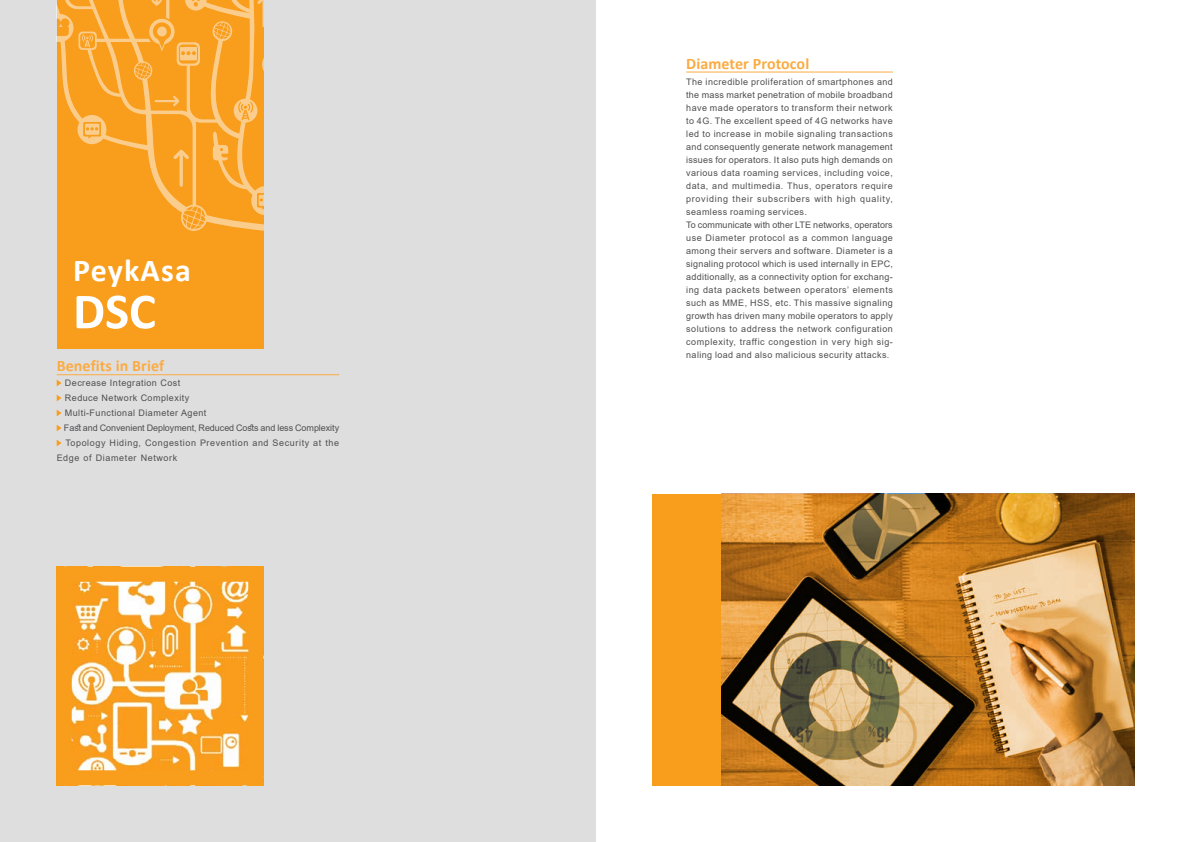
<style>
.page{position:relative;width:1191px;height:842px;background:#fff}
.page>*{position:absolute;margin:0;border:0;box-sizing:border-box;transform-origin:0 0}
.t1{font:700 51px "Calibri";color:#fff}
.t2{font:700 32px "Calibri";letter-spacing:.035em;color:#fff}
.t3{font:700 16px "Calibri";letter-spacing:.005em;color:#fbab42}
.t4{font:9px/13px "Arial";letter-spacing:.05em;color:#4f4f51}
.t5{font:9px "Arial";letter-spacing:-.005em;color:#4f4f51}
.t6{font:9px "Arial";letter-spacing:.07em;color:#4f4f51}
</style>
<div class="page">
<div style="left:0;top:0;width:595px;height:842px;background:#dededf"></div>
<img style="left:73px;top:583px;width:174px;height:186px">
<div style="left:57px;top:567px;width:206px;height:218px;border:15px solid #f99d1c"></div>
<div style="left:57px;top:0;width:206px;height:348px;background:#f99d1c"></div>
<svg style="left:57px;top:0;width:206px;height:231px"></svg>
<hr style="left:57px;top:374px;width:282px;height:1px;background:#fbab42">
<svg style="left:57px;top:380px;width:5px;height:6px"></svg>
<svg style="left:57px;top:395px;width:5px;height:6px"></svg>
<svg style="left:57px;top:410px;width:5px;height:6px"></svg>
<svg style="left:57px;top:425px;width:5px;height:6px"></svg>
<svg style="left:57px;top:440px;width:5px;height:6px"></svg>
<hr style="left:686px;top:72px;width:207px;height:1px;background:#fbab42">
<div style="left:652px;top:494px;width:69px;height:291px;background:#f99d1c"></div>
<svg style="left:721px;top:494px;width:413px;height:291px;background:#b08040"></svg>
<h2 class="t2" style="left:73px;top:248px;width:119px">PeykAsa</h2>
<h1 class="t1" style="left:73px;top:275px;width:84px">DSC</h1>
<h3 class="t3" style="left:57px;top:355px;width:109px">Benefits in Brief</h3>
<p class="t4" style="left:65px;top:377px;width:117px">Decrease Integration Cost</p>
<p class="t4" style="left:65px;top:392px;width:126px">Reduce Network Complexity</p>
<p class="t4" style="left:65px;top:407px;width:143px">Multi-Functional Diameter Agent</p>
<p class="t5" style="left:64px;top:422px;width:277px">Fast and Convenient Deployment, Reduced Costs and less Complexity</p>
<p class="t4" style="left:65px;top:437px;width:275px">Topology Hiding, Congestion Prevention and Security at the</p>
<p class="t6" style="left:57px;top:452px;width:122px">Edge of Diameter Network</p>
<h3 class="t3" style="left:686px;top:52px;width:125px">Diameter Protocol</h3>
<p class="t4" style="left:686px;top:75px;width:208px">The incredible proliferation of smartphones and the mass market penetration of mobile broadband have made operators to transform their network to 4G. The excellent speed of 4G networks have led to increase in mobile signaling transactions and consequently generate network management issues for operators. It also puts high demands on various data roaming services, including voice, data, and multimedia. Thus, operators require providing their subscribers with high quality, seamless roaming services.<br>To communicate with other LTE networks, operators use Diameter protocol as a common language among their servers and software. Diameter is a signaling protocol which is used internally in EPC, additionally, as a connectivity option for exchang&shy;ing data packets between operators’ elements such as MME, HSS, etc. This massive signaling growth has driven many mobile operators to apply solutions to address the network configuration complexity, traffic congestion in very high sig&shy;naling load and also malicious security attacks.</p>
</div>
